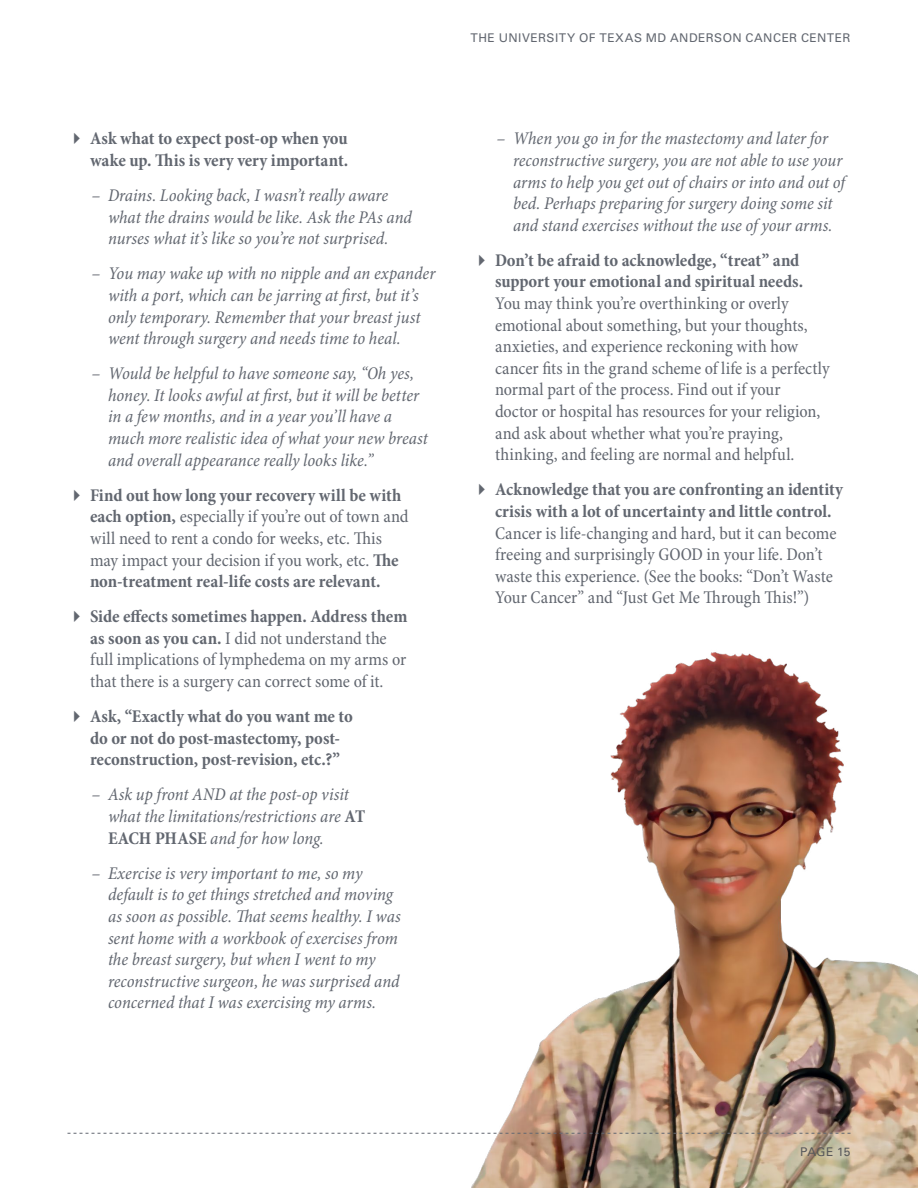
<style>
.page{position:relative;width:918px;height:1188px;background:#fff}
.page>*{position:absolute;margin:0;border:0;box-sizing:border-box;transform-origin:0 0}
.t1{font:italic condensed 18px/21.6px "Minion Pro";color:#626770}
.t2{font:condensed 18px/21.6px "Minion Pro";letter-spacing:-.005em;color:#626770}
.t3{font:700 condensed 18px/21.6px "Minion Pro";letter-spacing:-.005em;color:#626770}
.t4{font:12px "Univers LT Std";letter-spacing:.04em;color:#626770}
.t5{font:12px "Univers LT Std";letter-spacing:.005em;color:#58595b}
.s1{font-weight:700}
.s2{font-weight:700;font-style:normal}
</style>
<div class="page">
<img style="left:472px;top:652px;width:446px;height:536px">
<svg style="left:68px;top:1133px;width:782px;height:1px"></svg>
<p class="t4" style="left:471px;top:31px;width:381px">THE UNIVERSITY OF TEXAS MD ANDERSON CANCER CENTER</p>
<p class="t3" style="left:90px;top:128px;width:260px">Ask what to expect post-op when you wake up. This is very very important.</p>
<p class="t1" style="left:108px;top:185px;width:306px;text-indent:-16px">– Drains. Looking back, I wasn’t really aware what the drains would be like. Ask the PAs and nurses what it’s like so you’re not surprised.</p>
<p class="t1" style="left:108px;top:263px;width:329px;text-indent:-16px">– You may wake up with no nipple and an expander with a port, which can be jarring at first, but it’s only temporary. Remember that your breast just went through surgery and needs time to heal.</p>
<p class="t1" style="left:108px;top:363px;width:322px;text-indent:-16px">– Would be helpful to have someone say, “Oh yes, honey. It looks awful at first, but it will be better in a few months, and in a year you’ll have a much more realistic idea of what your new breast and overall appearance really looks like.”</p>
<p class="t2" style="left:90px;top:485px;width:320px"><span class="s1">Find out how long your recovery will be with each option,</span> especially if you’re out of town and will need to rent a condo for weeks, etc. This may impact your decision if you work, etc. <span class="s1">The non-treatment real-life costs are relevant.</span></p>
<p class="t2" style="left:90px;top:606px;width:319px"><span class="s1">Side effects sometimes happen. Address them as soon as you can.</span> I did not understand the full implications of lymphedema on my arms or that there is a surgery can correct some of it.</p>
<p class="t3" style="left:90px;top:706px;width:264px">Ask, “Exactly what do you want me to do or not do post-mastectomy, post&shy;reconstruction, post-revision, etc.?”</p>
<p class="t1" style="left:108px;top:785px;width:259px;text-indent:-16px">– Ask up front AND at the post-op visit what the limitations/restrictions are <span class="s2">AT<br>EACH PHASE</span> and for how long.</p>
<p class="t1" style="left:108px;top:863px;width:294px;text-indent:-16px">– Exercise is very important to me, so my default is to get things stretched and moving as soon as possible. That seems healthy. I was sent home with a workbook of exercises from the breast surgery, but when I went to my reconstructive surgeon, he was surprised and concerned that I was exercising my arms.</p>
<p class="t1" style="left:513px;top:128px;width:334px;text-indent:-16px">– When you go in for the mastectomy and later for reconstructive surgery, you are not able to use your arms to help you get out of chairs or into and out of bed. Perhaps preparing for surgery doing some sit and stand exercises without the use of your arms.</p>
<p class="t2" style="left:495px;top:250px;width:336px"><span class="s1">Don’t be afraid to acknowledge, “treat” and support your emotional and spiritual needs.<br></span>You may think you’re overthinking or overly emotional about something, but your thoughts, anxieties, and experience reckoning with how cancer fits in the grand scheme of life is a perfectly normal part of the process. Find out if your<br>doctor or hospital has resources for your religion, and ask about whether what you’re praying, thinking, and feeling are normal and helpful.</p>
<p class="t2" style="left:495px;top:479px;width:350px"><span class="s1">Acknowledge that you are confronting an identity crisis with a lot of uncertainty and little control.<br></span>Cancer is life-changing and hard, but it can become freeing and surprisingly GOOD in your life. Don’t waste this experience. (See the books: “Don’t Waste Your Cancer” and “Just Get Me Through This!”)</p>
<p class="t5" style="left:800px;top:1144px;width:52px">PAGE 15</p>
</div>
